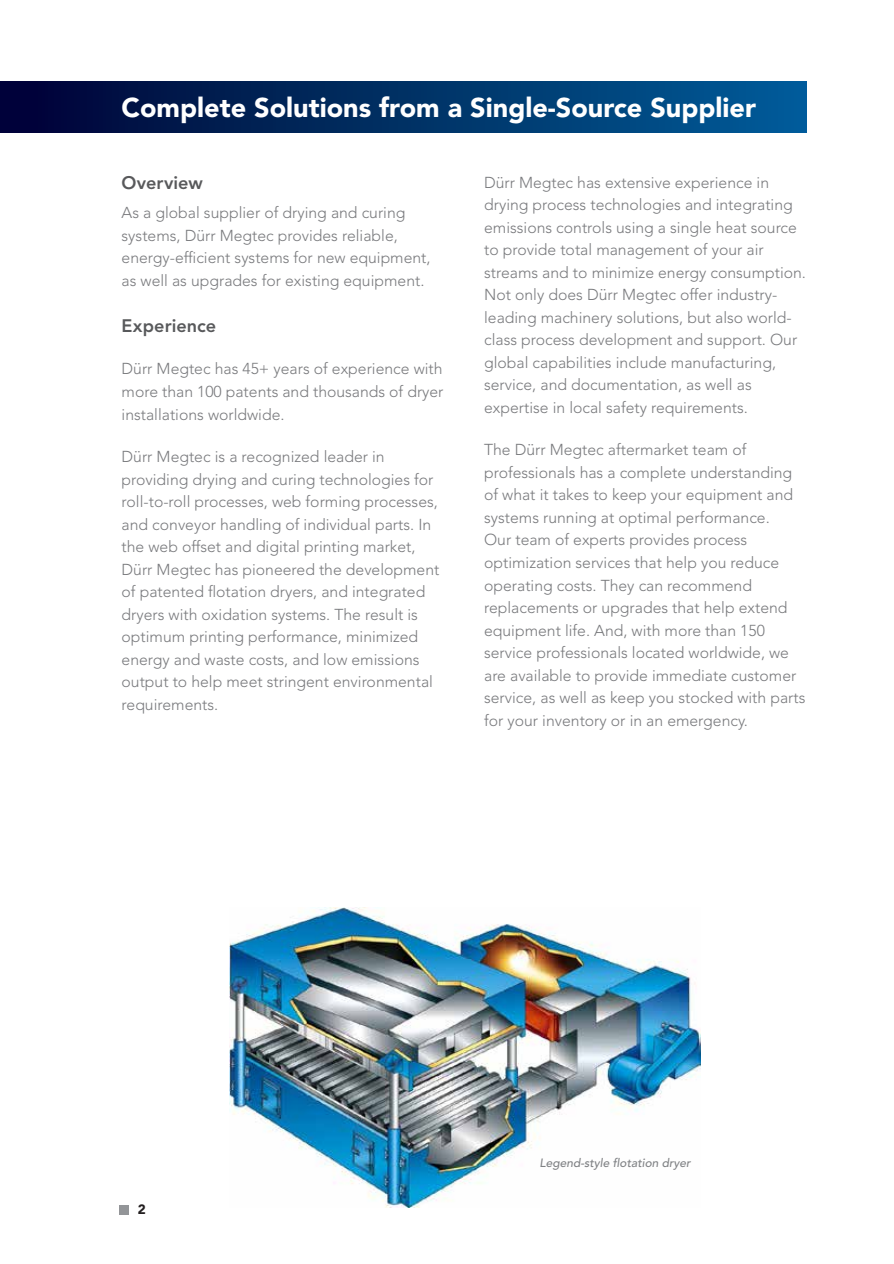
<style>
.page{position:relative;width:894px;height:1264px;background:#fff}
.page>*{position:absolute;margin:0;border:0;box-sizing:border-box;transform-origin:0 0}
.t1{font:900 27px "Avenir LT Std";color:#fff}
.t2{font:800 18px "Avenir LT Std";letter-spacing:.005em;color:#58595b}
.t3{font:300 15.75px/22.5px "Avenir LT Std";color:#797a7d}
.t4{font:900 13.5px "Avenir LT Std";color:#231f20}
.t5{font:italic 500 12px "Avenir LT Std";color:#808285}
</style>
<div class="page">
<div style="left:119px;top:1205px;width:10px;height:9px;background:#939598"></div>
<div style="left:0;top:81px;width:805px;height:52px;background:linear-gradient(to right,#000234,#005d98)"></div>
<img style="left:229px;top:907px;width:471px;height:300px">
<h1 class="t1" style="left:122px;top:91px;width:635px">Complete Solutions from a Single-Source Supplier</h1>
<p class="t2" style="left:122px;top:172px;width:83px">Overview</p>
<p class="t3" style="left:122px;top:202px;width:310px">As a global supplier of drying and curing systems, Dürr Megtec provides reliable, energy-efficient systems for new equipment, as well as upgrades for existing equipment.</p>
<p class="t2" style="left:122px;top:315px;width:96px">Experience</p>
<p class="t3" style="left:122px;top:358px;width:323px;text-align:justify">Dürr Megtec has 45+ years of experience with more than 100 patents and thousands of dryer installations worldwide.</p>
<p class="t3" style="left:122px;top:445px;width:319px">Dürr Megtec is a recognized leader in providing drying and curing technologies for roll-to-roll processes, web forming processes, and conveyor handling of individual parts. In the web offset and digital printing market, Dürr Megtec has pioneered the development of patented flotation dryers, and integrated dryers with oxidation systems. The result is optimum printing performance, minimized energy and waste costs, and low emissions output to help meet stringent environmental requirements.</p>
<p class="t3" style="left:484px;top:171px;width:323px">Dürr Megtec has extensive experience in drying process technologies and integrating emissions controls using a single heat source to provide total management of your air streams and to minimize energy consumption.<br>Not only does Dürr Megtec offer industry&shy;leading machinery solutions, but also world&shy;class process development and support. Our global capabilities include manufacturing, service, and documentation, as well as expertise in local safety requirements.</p>
<p class="t3" style="left:484px;top:439px;width:322px">The Dürr Megtec aftermarket team of professionals has a complete understanding of what it takes to keep your equipment and systems running at optimal performance.<br>Our team of experts provides process optimization services that help you reduce operating costs. They can recommend replacements or upgrades that help extend equipment life. And, with more than 150 service professionals located worldwide, we are available to provide immediate customer service, as well as keep you stocked with parts for your inventory or in an emergency.</p>
<p class="t4" style="left:138px;top:1201px;width:9px">2</p>
<p class="t5" style="left:539px;top:1156px;width:153px">Legend-style flotation dryer</p>
</div>
